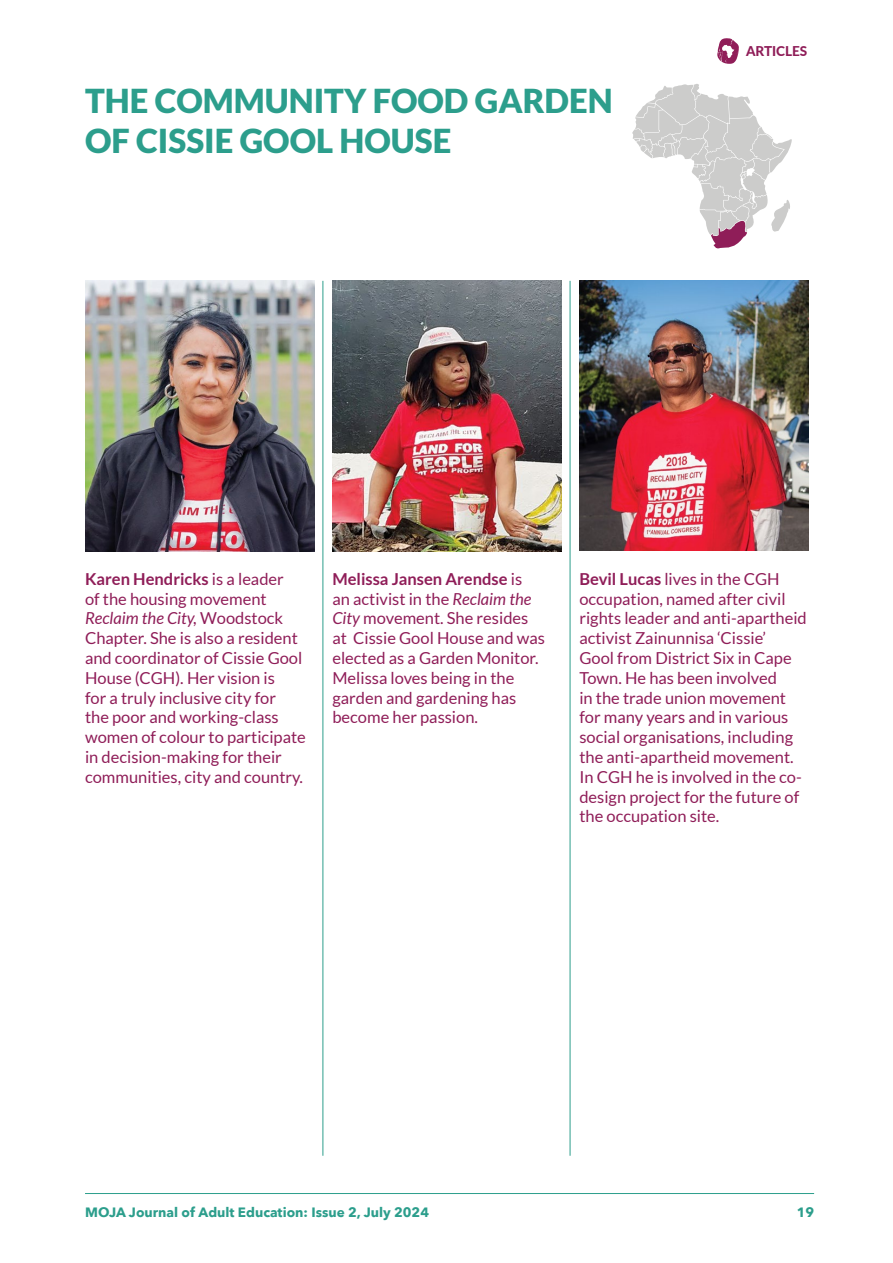
<style>
.page{position:relative;width:893px;height:1263px;background:#fff}
.page>*{position:absolute;margin:0;border:0;box-sizing:border-box;transform-origin:0 0}
.t1{font:900 33px/39.6px "Lato";color:#2c9e8c}
.t2{font:16.5px/19.8px "Lato";color:#8f1d58}
.t3{font:700 13.5px "Avenir Next LT Pro";color:#2c9e8c}
.t4{font:800 13.5px "Lato";color:#8f1d58}
.s1{font-weight:700}
.s2{font-style:italic}
</style>
<div class="page">
<hr style="left:85px;top:1193px;width:729px;height:1px;background:#2c9e8c">
<hr style="left:323px;top:281px;width:1px;height:875px;background:#2c9e8c">
<hr style="left:570px;top:281px;width:1px;height:875px;background:#2c9e8c">
<img style="left:332px;top:281px;width:229px;height:270px">
<svg style="left:717px;top:38px;width:22px;height:26px"></svg>
<svg style="left:632px;top:84px;width:160px;height:165px"></svg>
<img style="left:85px;top:281px;width:229px;height:270px">
<img style="left:579px;top:281px;width:229px;height:270px">
<h1 class="t1" style="left:85px;top:80px;width:529px">THE COMMUNITY FOOD GARDEN<br>OF CISSIE GOOL HOUSE</h1>
<p class="t4" style="left:746px;top:41px;width:63px">ARTICLES</p>
<p class="t2" style="left:85px;top:569px;width:222px"><span class="s1">Karen Hendricks</span> is a leader<br>of the housing movement<br><span class="s2">Reclaim the City,</span> Woodstock<br>Chapter. She is also a resident and coordinator of Cissie Gool<br>House (CGH). Her vision is<br>for a truly inclusive city for<br>the poor and working-class women of colour to participate in decision-making for their communities, city and country.</p>
<p class="t2" style="left:332px;top:569px;width:214px"><span class="s1">Melissa Jansen Arendse</span> is<br>an activist in the <span class="s2">Reclaim the<br>City</span> movement. She resides at Cissie Gool House and was elected as a Garden Monitor.<br>Melissa loves being in the garden and gardening has become her passion.</p>
<p class="t2" style="left:579px;top:569px;width:229px"><span class="s1">Bevil Lucas</span> lives in the CGH occupation, named after civil rights leader and anti-apartheid activist Zainunnisa ‘Cissie’<br>Gool from District Six in Cape<br>Town. He has been involved<br>in the trade union movement for many years and in various social organisations, including the anti-apartheid movement.<br>In CGH he is involved in the co&shy;design project for the future of the occupation site.</p>
<p class="t3" style="left:85px;top:1204px;width:345px">MOJA Journal of Adult Education: Issue 2, July 2024</p>
<p class="t3" style="left:797px;top:1204px;width:19px">19</p>
</div>
